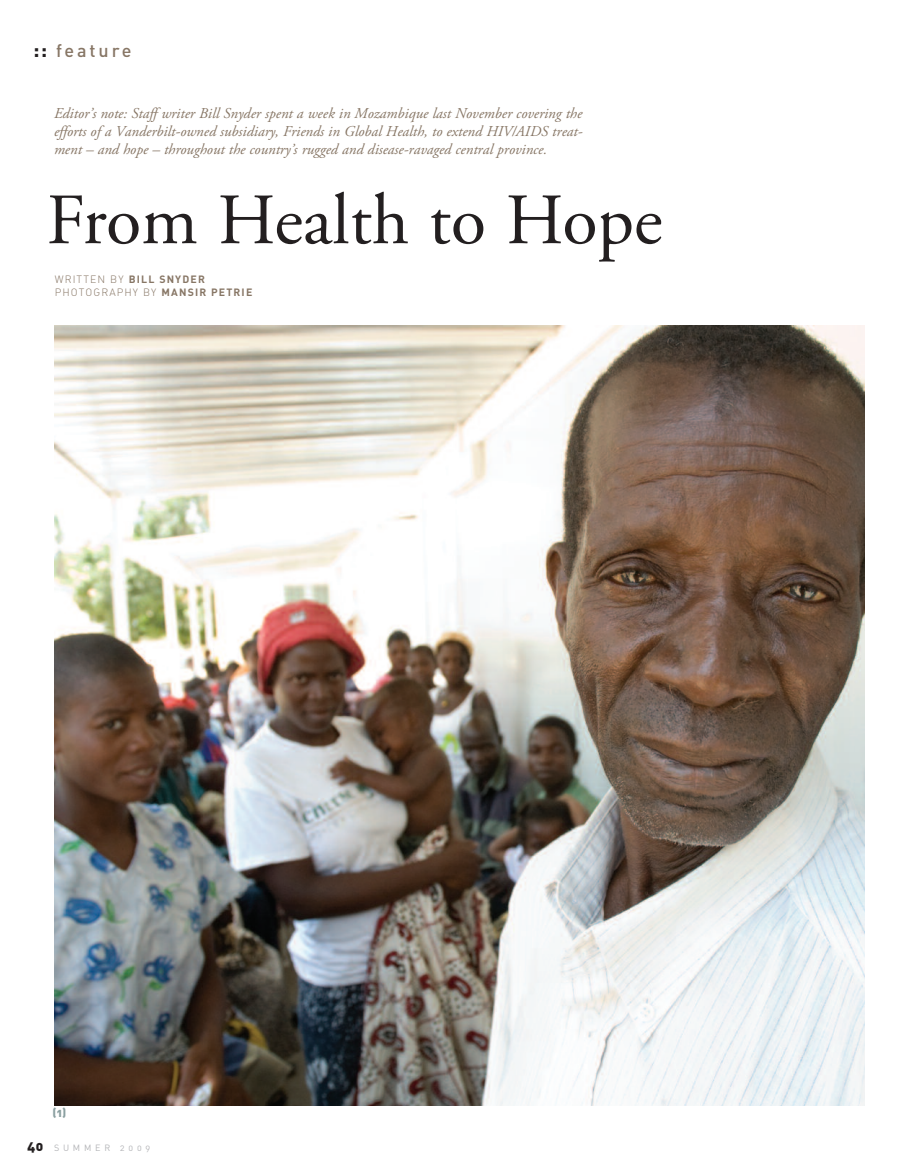
<style>
.page{position:relative;width:905px;height:1175px;background:#fff}
.page>*{position:absolute;margin:0;border:0;box-sizing:border-box;transform-origin:0 0}
.t1{font:72px "Adobe Garamond Pro";color:#231f20}
.t2{font:18px "DIN Medium Alternate";letter-spacing:.16em;color:#877665}
.t3{font:italic 15px/18px "Adobe Garamond Pro";color:#877665;text-align:justify}
.t4{font:12px "DIN Black Alternate";color:#8ba0a1}
.t5{font:10.5px "DIN Light Alternate";letter-spacing:.105em;color:#877665}
.t6{font:10.5px "DIN Bold Alternate";letter-spacing:.11em;color:#877665}
.t7{font:9px "DIN Regular Alternate";letter-spacing:.415em;color:#b4b5b8}
.s1{font-family:"DIN";font-weight:700;font-size:21px;color:#231f20}
.s2{font-family:"DIN Light Alternate"}
.s3{font-family:"DIN Bold Alternate"}
.s4{font-family:"DIN Black Alternate";font-size:13.5px;color:#231f20}
</style>
<div class="page">
<img style="left:54px;top:326px;width:810px;height:779px">
<p class="t2" style="left:33px;top:40px;width:100px"><span class="s1">::</span> feature</p>
<p class="t3" style="left:54px;top:106px;width:530px">Editor’s note: Staff writer Bill Snyder spent a week in Mozambique last November covering the efforts of a Vanderbilt-owned subsidiary, Friends in Global Health, to extend HIV/AIDS treat&shy;ment – and hope – throughout the country’s rugged and disease-ravaged central province.</p>
<h1 class="t1" style="left:46px;top:192px;width:617px">From Health to Hope</h1>
<p class="t6" style="left:55px;top:273px;width:152px"><span class="s2">WRITTEN BY</span> BILL SNYDER</p>
<p class="t5" style="left:55px;top:286px;width:199px">PHOTOGRAPHY BY <span class="s3">MANSIR PETRIE</span></p>
<p class="t4" style="left:52px;top:1106px;width:15px">(1)</p>
<p class="t7" style="left:27px;top:1142px;width:125px"><span class="s4">40</span> SUMMER 2009</p>
</div>
